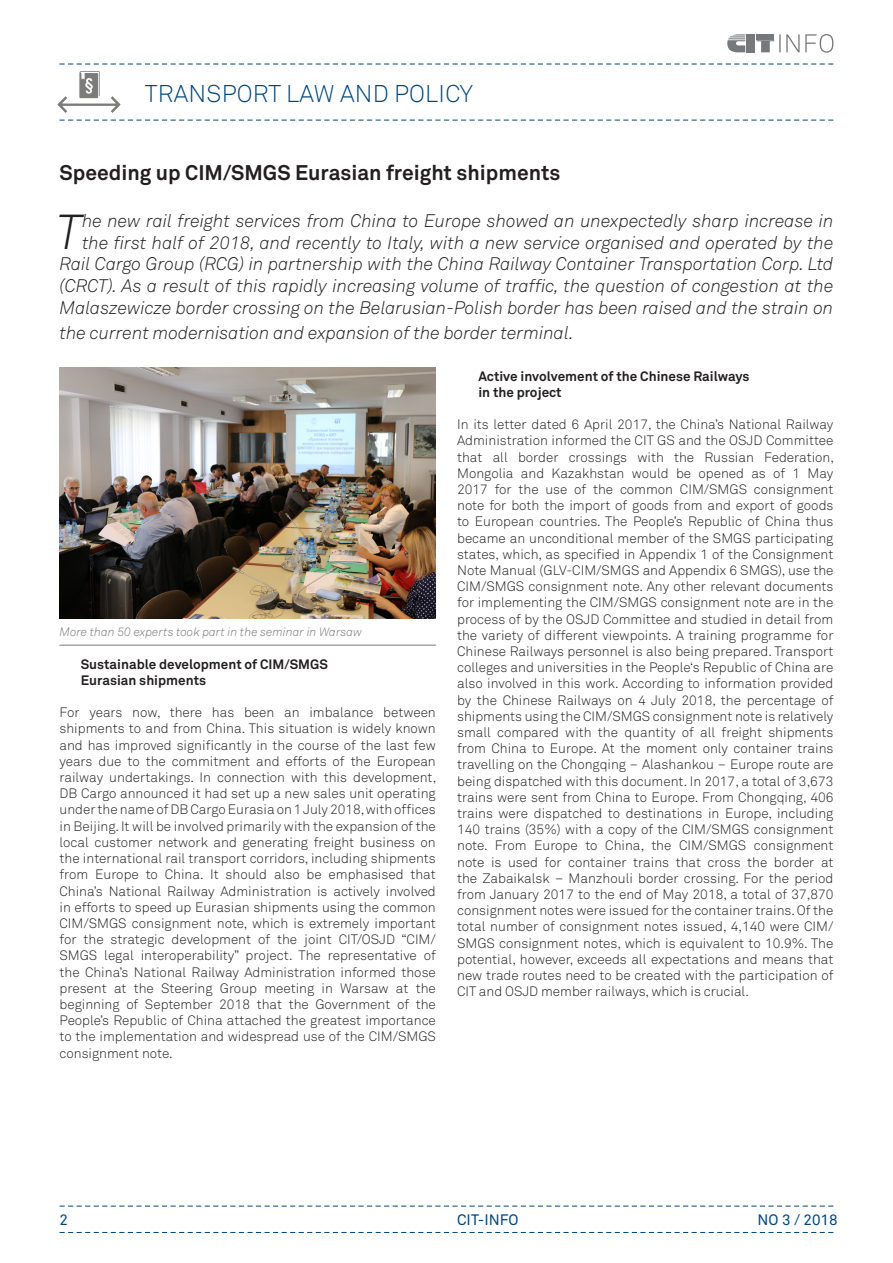
<style>
.page{position:relative;width:893px;height:1263px;background:#fff}
.page>*{position:absolute;margin:0;border:0;box-sizing:border-box;transform-origin:0 0}
.t1{font:italic 300 48.45px "Akkurat Std";color:#231f20}
.Kapitel_D{font:300 24px "Akkurat Std";letter-spacing:.01em;color:#00467e}
.t2{font:700 21px "Akkurat Std";color:#231f20}
.t3{font:italic 300 18px/21.6px "Akkurat Std";color:#231f20;text-align:right}
.t4{font:15px "Akkurat Std";color:#00467e}
.t5{font:300 13.5px/16.2px "Akkurat Std";color:#231f20;text-align:justify}
.t6{font:700 13.5px "Akkurat Std";color:#231f20}
.t7{font:italic 300 12px "Akkurat Std";color:#76787b}
</style>
<div class="page">
<svg style="left:60px;top:1232px;width:773px;height:1px"></svg>
<svg style="left:60px;top:1206px;width:773px;height:1px"></svg>
<svg style="left:60px;top:64px;width:773px;height:1px"></svg>
<svg style="left:727px;top:34px;width:106px;height:19px"></svg>
<svg style="left:60px;top:120px;width:773px;height:1px"></svg>
<img style="left:57px;top:71px;width:64px;height:42px">
<hr style="left:60px;top:645px;width:376px;height:1px;background:#76787b">
<img style="left:60px;top:367px;width:376px;height:251px">
<p class="Kapitel_D" style="left:145px;top:79px;width:330px">TRANSPORT LAW AND POLICY</p>
<p class="t2" style="left:60px;top:160px;width:502px">Speeding up CIM/SMGS Eurasian freight shipments</p>
<p class="t1" style="left:56px;top:203px;width:27px">T</p>
<p class="t3" style="left:60px;top:210px;width:775px">he new rail freight services from China to Europe showed an unexpectedly sharp increase in the first half of 2018, and recently to Italy, with a new service organised and operated by the Rail Cargo Group (RCG) in partnership with the China Railway Container Transportation Corp. Ltd (CRCT). As a result of this rapidly increasing volume of traffic, the question of congestion at the Malaszewicze border crossing on the Belarusian-Polish border has been raised and the strain on</p>
<p class="t3" style="left:60px;top:322px;width:516px">the current modernisation and expansion of the border terminal.</p>
<p class="t7" style="left:60px;top:625px;width:304px">More than 50 experts took part in the seminar in Warsaw</p>
<p class="t6" style="left:81px;top:656px;width:249px">Sustainable development of CIM/SMGS</p>
<p class="t6" style="left:81px;top:672px;width:127px">Eurasian shipments</p>
<p class="t5" style="left:60px;top:704px;width:378px">For years now, there has been an imbalance between shipments to and from China. This situation is widely known and has improved significantly in the course of the last few years due to the commitment and efforts of the European railway undertakings. In connection with this development, DB Cargo announced it had set up a new sales unit operating under the name of DB Cargo Eurasia on 1 July 2018, with offices in Beijing. It will be involved primarily with the expansion of the local customer network and generating freight business on the international rail transport corridors, including shipments from Europe to China. It should also be emphasised that China’s National Railway Administration is actively involved in efforts to speed up Eurasian shipments using the common CIM/SMGS consignment note, which is extremely important for the strategic development of the joint CIT/OSJD “CIM/ SMGS legal interoperability” project. The representative of the China’s National Railway Administration informed those present at the Steering Group meeting in Warsaw at the beginning of September 2018 that the Government of the People’s Republic of China attached the greatest importance to the implementation and widespread use of the CIM/SMGS consignment note.</p>
<p class="t6" style="left:478px;top:367px;width:273px">Active involvement of the Chinese Railways</p>
<p class="t6" style="left:478px;top:384px;width:85px">in the project</p>
<p class="t5" style="left:457px;top:416px;width:378px">In its letter dated 6 April 2017, the China’s National Railway Administration informed the CIT GS and the OSJD Committee that all border crossings with the Russian Federation, Mongolia and Kazakhstan would be opened as of 1 May 2017 for the use of the common CIM/SMGS consignment note for both the import of goods from and export of goods to European countries. The People’s Republic of China thus became an unconditional member of the SMGS participating states, which, as specified in Appendix 1 of the Consignment Note Manual (GLV-CIM/SMGS and Appendix 6 SMGS), use the CIM/SMGS consignment note. Any other relevant documents for implementing the CIM/SMGS consignment note are in the process of by the OSJD Committee and studied in detail from the variety of different viewpoints. A training programme for Chinese Railways personnel is also being prepared. Transport colleges and universities in the People‘s Republic of China are also involved in this work. According to information provided by the Chinese Railways on 4 July 2018, the percentage of shipments using the CIM/SMGS consignment note is relatively small compared with the quantity of all freight shipments from China to Europe. At the moment only container trains travelling on the Chongqing – Alashankou – Europe route are being dispatched with this document. In 2017, a total of 3,673 trains were sent from China to Europe. From Chongqing, 406 trains were dispatched to destinations in Europe, including 140 trains (35%) with a copy of the CIM/SMGS consignment note. From Europe to China, the CIM/SMGS consignment note is used for container trains that cross the border at the Zabaikalsk – Manzhouli border crossing. For the period from January 2017 to the end of May 2018, a total of 37,870 consignment notes were issued for the container trains. Of the total number of consignment notes issued, 4,140 were CIM/ SMGS consignment notes, which is equivalent to 10.9%. The potential, however, exceeds all expectations and means that new trade routes need to be created with the participation of CIT and OSJD member railways, which is crucial.</p>
<p class="t4" style="left:60px;top:1211px;width:10px">2</p>
<p class="t4" style="left:457px;top:1211px;width:63px">CIT-INFO</p>
<p class="t4" style="left:757px;top:1211px;width:82px">NO 3 / 2018</p>
</div>
